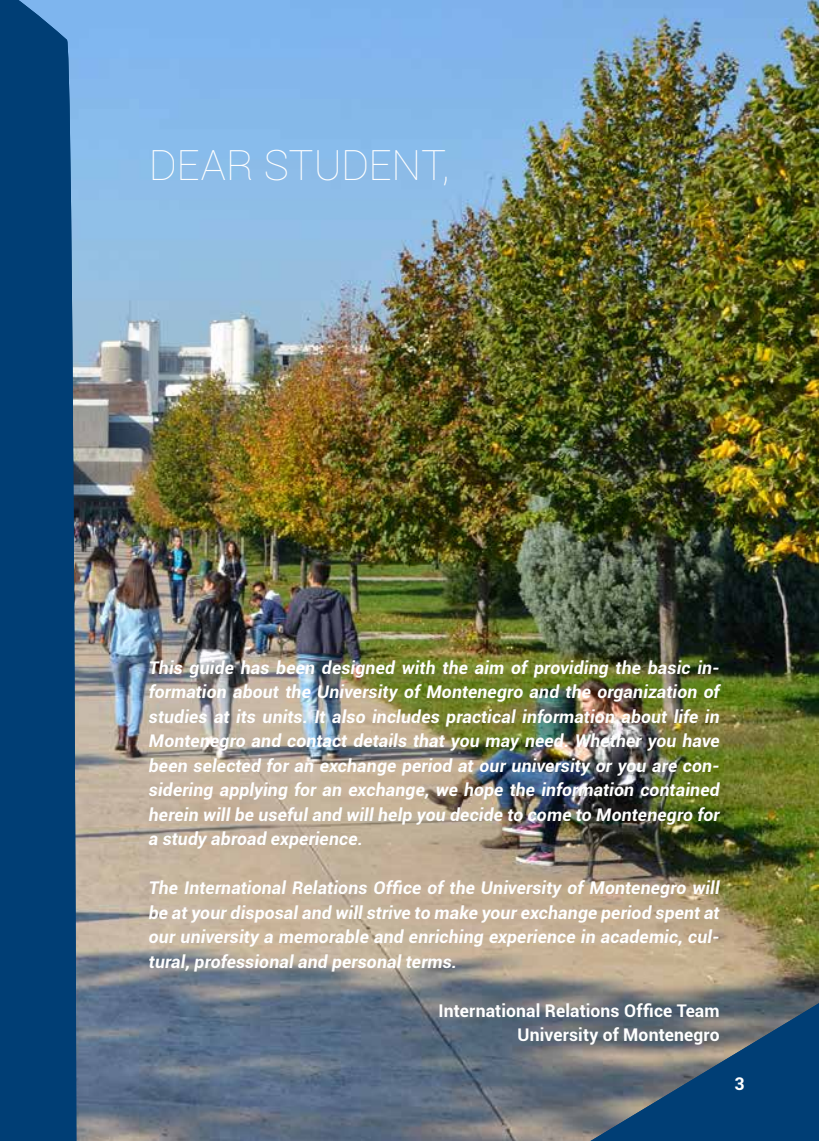
<style>
.page{position:relative;width:819px;height:1141px;background:#fff}
.page>*{position:absolute;margin:0;border:0;box-sizing:border-box;transform-origin:0 0}
.t1{font:100 42px "Roboto";color:#fff}
.t2{font:italic 700 17.5px/24.5px "Roboto";letter-spacing:.01em;color:#fff;text-align:justify}
.t3{font:700 17.5px/24.5px "Roboto";letter-spacing:.01em;color:#fff;text-align:right}
</style>
<div class="page">
<img style="left:0;top:0;width:819px;height:1141px">
<h1 class="t1" style="left:149px;top:136px;width:142px">DEAR STUDENT</h1>
<h1 class="t1" style="left:442px;top:136px;width:9px">,</h1>
<p class="t2" style="left:149px;top:654px;width:572px">This guide has been designed with the aim of providing the basic in&shy;formation about the University of Montenegro and the organization of studies at its units. It also includes practical information about life in Montenegro and contact details that you may need. Whether you have been selected for an exchange period at our university or you are con&shy;sidering applying for an exchange, we hope the information contained herein will be useful and will help you decide to come to Montenegro for a study abroad experience.</p>
<p class="t2" style="left:149px;top:875px;width:572px">The International Relations Office of the University of Montenegro will be at your disposal and will strive to make your exchange period spent at our university a memorable and enriching experience in academic, cul&shy;tural, professional and personal terms.</p>
<p class="t3" style="left:438px;top:997px;width:282px">International Relations Office Team<br>University of Montenegro</p>
<p class="t3" style="left:734px;top:1071px;width:12px">3</p>
</div>
